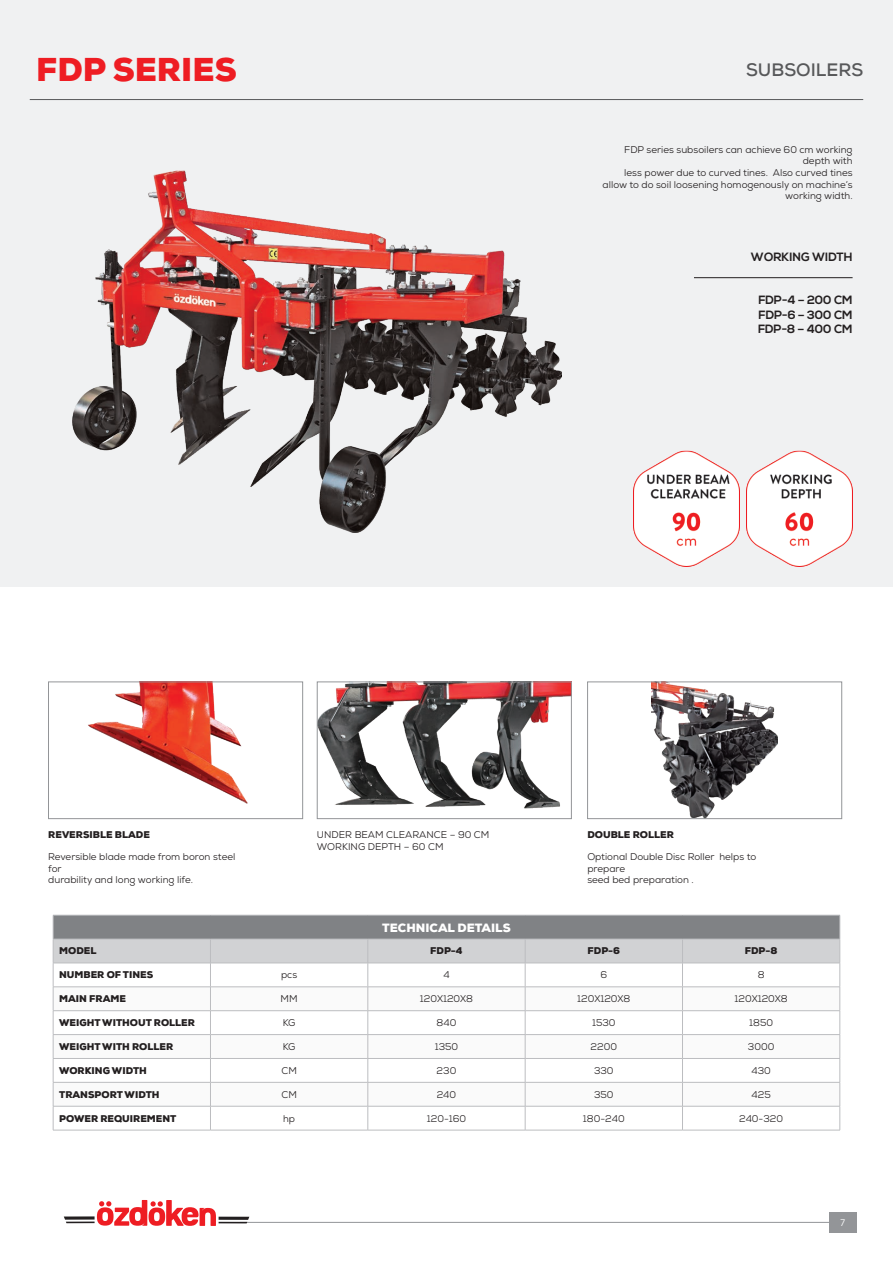
<style>
.page{position:relative;width:893px;height:1263px;background:#fff}
.page>*{position:absolute;margin:0;border:0;box-sizing:border-box;transform-origin:0 0}
.t1{font:900 33px "Nexa";color:#ee1d23}
.t2{font:700 18px "Nexa";color:#57585a}
.t3{font:700 12px/14.4px "Nexa";color:#231f20;text-align:justify}
.t4{font:900 12px "Nexa";color:#fff}
.t5{font:9.75px/11.7px "Nexa";color:#231f20}
.t6{font:900 9.75px "Nexa";color:#231f20}
.t7{font:9.75px "Brandon Grotesque";color:#fff}
</style>
<div class="page">
<div style="left:0;top:0;width:893px;height:587px;background:#f0f1f2"></div>
<hr style="left:240px;top:1222px;width:591px;height:1px;background:#939598">
<hr style="left:30px;top:99px;width:833px;height:1px;background:#57585a">
<div style="left:829px;top:1212px;width:28px;height:20px;background:#939598"></div>
<svg style="left:64px;top:1200px;width:185px;height:26px"></svg>
<img style="left:72px;top:170px;width:490px;height:362px">
<hr style="left:694px;top:277px;width:159px;height:1px;background:#231f20">
<img style="left:634px;top:451px;width:106px;height:116px">
<img style="left:746px;top:451px;width:107px;height:116px">
<img style="left:88px;top:684px;width:160px;height:120px">
<div style="left:48px;top:682px;width:255px;height:137px;border:1px solid #939598"></div>
<img style="left:319px;top:684px;width:251px;height:125px">
<div style="left:317px;top:682px;width:255px;height:137px;border:1px solid #939598"></div>
<img style="left:652px;top:684px;width:126px;height:133px">
<div style="left:587px;top:682px;width:255px;height:137px;border:1px solid #939598"></div>
<hr style="left:53px;top:1130px;width:157px;height:1px;background:#bcbdc0">
<hr style="left:210px;top:1130px;width:158px;height:1px;background:#bcbdc0">
<hr style="left:368px;top:1130px;width:157px;height:1px;background:#bcbdc0">
<hr style="left:525px;top:1130px;width:157px;height:1px;background:#bcbdc0">
<svg style="left:53px;top:915px;width:788px;height:215px"></svg>
<hr style="left:682px;top:963px;width:158px;height:1px;background:#bcbdc0">
<hr style="left:682px;top:986px;width:158px;height:1px;background:#bcbdc0">
<hr style="left:682px;top:1010px;width:158px;height:1px;background:#bcbdc0">
<hr style="left:682px;top:1034px;width:158px;height:1px;background:#bcbdc0">
<hr style="left:682px;top:1058px;width:158px;height:1px;background:#bcbdc0">
<hr style="left:682px;top:1082px;width:158px;height:1px;background:#bcbdc0">
<hr style="left:682px;top:1106px;width:158px;height:1px;background:#bcbdc0">
<hr style="left:682px;top:1130px;width:158px;height:1px;background:#bcbdc0">
<h1 class="t1" style="left:36px;top:48px;width:202px">FDP SERIES</h1>
<h2 class="t2" style="left:746px;top:58px;width:119px">SUBSOILERS</h2>
<p class="t5" style="left:603px;top:143px;width:251px;text-align:right">FDP series subsoilers can achieve 60 cm working depth with<br>less power due to curved tines. Also curved tines allow to do soil loosening homogenously on machine’s working width.</p>
<p class="t3" style="left:751px;top:250px;width:103px">WORKING WIDTH</p>
<p class="t3" style="left:758px;top:294px;width:96px">FDP-4 – 200 CM FDP-6 – 300 CM FDP-8 – 400 CM</p>
<p class="t5" style="left:317px;top:829px;width:174px">UNDER BEAM CLEARANCE – 90 CM<br>WORKING DEPTH – 60 CM</p>
<p class="t6" style="left:48px;top:828px;width:103px">REVERSIBLE BLADE</p>
<p class="t6" style="left:587px;top:828px;width:88px">DOUBLE ROLLER</p>
<p class="t5" style="left:587px;top:851px;width:170px">Optional Double Disc Roller helps to prepare<br>seed bed preparation .</p>
<p class="t5" style="left:48px;top:851px;width:189px">Reversible blade made from boron steel for<br>durability and long working life.</p>
<p class="t4" style="left:382px;top:920px;width:130px">TECHNICAL DETAILS</p>
<p class="t6" style="left:59px;top:945px;width:39px">MODEL</p>
<p class="t6" style="left:430px;top:945px;width:34px">FDP-4</p>
<p class="t6" style="left:588px;top:945px;width:34px">FDP-6</p>
<p class="t6" style="left:745px;top:945px;width:34px">FDP-8</p>
<p class="t6" style="left:59px;top:969px;width:96px">NUMBER OF TINES</p>
<p class="t5" style="left:281px;top:969px;width:18px">pcs</p>
<p class="t5" style="left:443px;top:969px;width:8px">4</p>
<p class="t5" style="left:600px;top:969px;width:8px">6</p>
<p class="t5" style="left:758px;top:969px;width:8px">8</p>
<p class="t6" style="left:59px;top:992px;width:68px">MAIN FRAME</p>
<p class="t5" style="left:281px;top:993px;width:19px">MM</p>
<p class="t5" style="left:420px;top:993px;width:55px">120X120X8</p>
<p class="t5" style="left:577px;top:993px;width:55px">120X120X8</p>
<p class="t5" style="left:734px;top:993px;width:55px">120X120X8</p>
<p class="t6" style="left:59px;top:1016px;width:137px">WEIGHT WITHOUT ROLLER</p>
<p class="t5" style="left:283px;top:1017px;width:14px">KG</p>
<p class="t5" style="left:437px;top:1017px;width:21px">840</p>
<p class="t5" style="left:592px;top:1017px;width:25px">1530</p>
<p class="t5" style="left:749px;top:1017px;width:25px">1850</p>
<p class="t6" style="left:59px;top:1040px;width:116px">WEIGHT WITH ROLLER</p>
<p class="t5" style="left:283px;top:1041px;width:14px">KG</p>
<p class="t5" style="left:435px;top:1041px;width:25px">1350</p>
<p class="t5" style="left:591px;top:1041px;width:28px">2200</p>
<p class="t5" style="left:748px;top:1041px;width:28px">3000</p>
<p class="t6" style="left:59px;top:1064px;width:89px">WORKING WIDTH</p>
<p class="t5" style="left:281px;top:1064px;width:17px">CM</p>
<p class="t5" style="left:437px;top:1064px;width:21px">230</p>
<p class="t5" style="left:594px;top:1064px;width:21px">330</p>
<p class="t5" style="left:751px;top:1064px;width:21px">430</p>
<p class="t6" style="left:59px;top:1088px;width:102px">TRANSPORT WIDTH</p>
<p class="t5" style="left:281px;top:1088px;width:17px">CM</p>
<p class="t5" style="left:437px;top:1088px;width:21px">240</p>
<p class="t5" style="left:594px;top:1088px;width:21px">350</p>
<p class="t5" style="left:751px;top:1088px;width:21px">425</p>
<p class="t6" style="left:59px;top:1112px;width:119px">POWER REQUIREMENT</p>
<p class="t5" style="left:283px;top:1112px;width:13px">hp</p>
<p class="t5" style="left:427px;top:1112px;width:41px">120-160</p>
<p class="t5" style="left:583px;top:1112px;width:43px">180-240</p>
<p class="t5" style="left:739px;top:1112px;width:45px">240-320</p>
<p class="t7" style="left:841px;top:1216px;width:6px">7</p>
</div>
